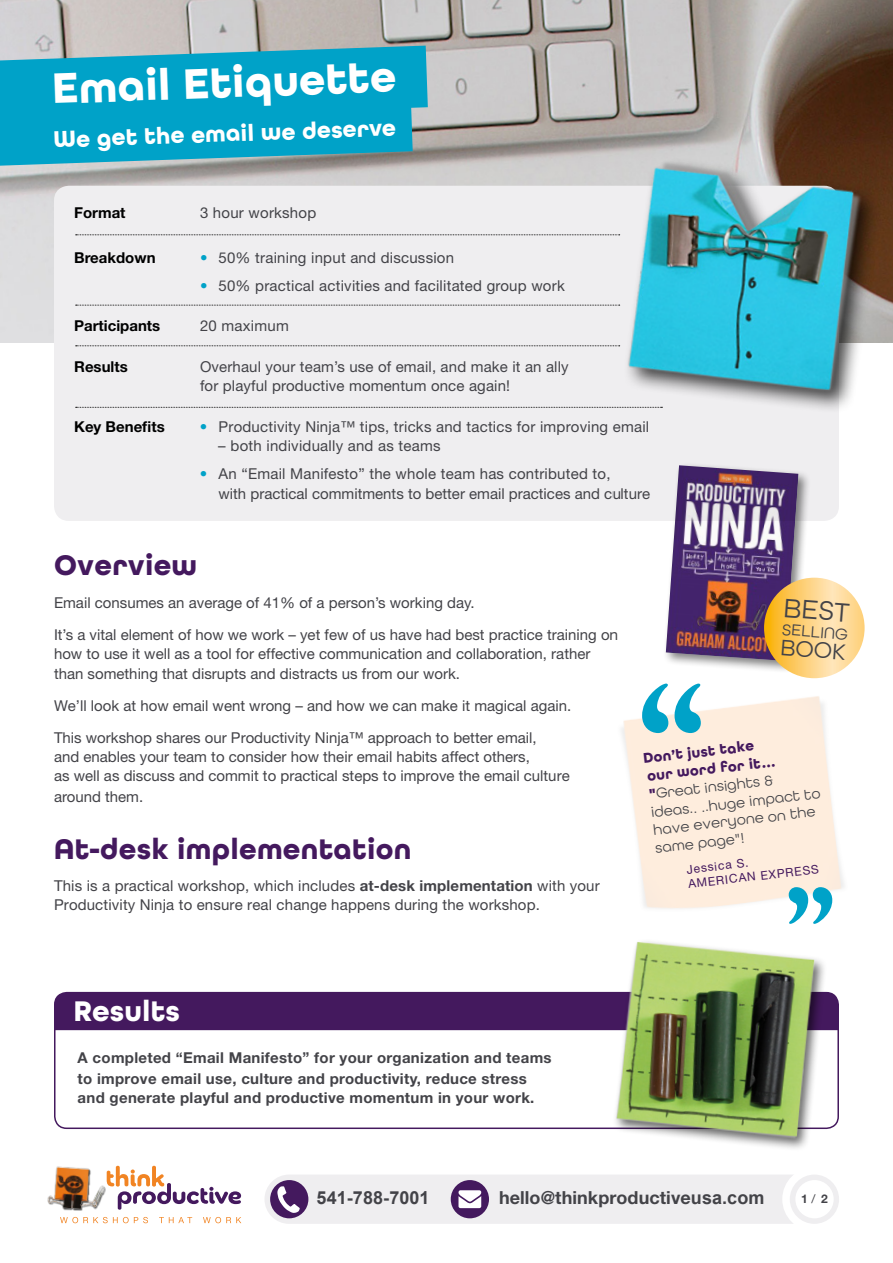
<style>
.page{position:relative;width:893px;height:1263px;background:#fff}
.page>*{position:absolute;margin:0;border:0;box-sizing:border-box;transform-origin:0 0}
.t1{font:700 45px "All Round Gothic";color:#fff}
.t2{font:700 30px "All Round Gothic";letter-spacing:.01em;color:#44195e}
.t3{font:700 30px "All Round Gothic";letter-spacing:.005em;color:#fff}
.t4{font:28.05px "All Round Gothic";color:#434348}
.t5{font:700 24px "All Round Gothic";color:#fff}
.t6{font:23.55px "All Round Gothic";color:#434348}
.t7{font:700 18px "Helvetica Neue LT Std";letter-spacing:.005em;color:#434348}
.t8{font:700 18px "Arial";letter-spacing:.005em;color:#434348}
.t9{font:16.5px "All Round Gothic";color:#434348}
.t10{font:15px/19.5px "Helvetica Neue LT Std";color:#434348}
.t11{font:700 15px/20px "Helvetica Neue LT Std";letter-spacing:.02em;color:#434348}
.t12{font:15px/18.1px "All Round Gothic";color:#434348}
.t13{font:700 15px "Helvetica Neue LT Std";color:#000}
.t14{font:12px/14.1px "Helvetica Neue LT Std";color:#44195e}
.t15{font:700 12px "Helvetica Neue LT Std";color:#434348}
.s1{color:#00a2c8}
.s2{font-weight:700}
.s3{font-weight:700;color:#44195e}
.s4{font-family:"Arial"}
.s5{font-weight:400}
</style>
<div class="page">
<div style="left:264px;top:1174px;width:575px;height:50px;background:#efeef0;border-radius:25px"></div>
<svg style="left:110px;top:1165px;width:131px;height:45px"></svg>
<img style="left:47px;top:1166px;width:63px;height:51px">
<svg style="left:60px;top:1217px;width:181px;height:6px"></svg>
<div style="left:270px;top:1180px;width:38px;height:38px;background:#44195e;border-radius:50%"></div>
<svg style="left:277px;top:1186px;width:23px;height:27px"></svg>
<div style="left:451px;top:1180px;width:38px;height:38px;background:#44195e;border-radius:50%"></div>
<svg style="left:786px;top:1171px;width:57px;height:56px"></svg>
<div style="left:782px;top:1167px;width:65px;height:64px;border:8px solid #fff;border-radius:50%"></div>
<div style="left:795px;top:1180px;width:39px;height:38px;background:#fff;border-radius:50%"></div>
<svg style="left:458px;top:1190px;width:23px;height:18px"></svg>
<img style="left:621px;top:668px;width:224px;height:241px">
<svg style="left:789px;top:887px;width:43px;height:37px"></svg>
<svg style="left:642px;top:684px;width:59px;height:49px"></svg>
<img style="left:0;top:0;width:893px;height:342px">
<div style="left:54px;top:186px;width:785px;height:335px;background:#efeef0;border-radius:15px"></div>
<div style="left:54px;top:996px;width:785px;height:133px;border:2px solid #44195e;border-radius:12px"></div>
<div style="left:54px;top:992px;width:785px;height:38px;background:#44195e"></div>
<img style="left:603px;top:941px;width:225px;height:208px">
<svg style="left:76px;top:234px;width:517px;height:1px"></svg>
<svg style="left:76px;top:305px;width:517px;height:1px"></svg>
<svg style="left:76px;top:345px;width:517px;height:1px"></svg>
<svg style="left:76px;top:407px;width:547px;height:1px"></svg>
<div style="left:662px;top:461px;width:149px;height:213px;background:#000;opacity:.5"></div>
<img style="left:666px;top:465px;width:132px;height:196px">
<svg style="left:764px;top:578px;width:101px;height:100px;background:#fdd17c"></svg>
<svg style="left:0;top:46px;width:428px;height:120px;background:#18a3c4"></svg>
<div style="left:623px;top:157px;width:260px;height:257px;background:#000;opacity:.75"></div>
<img style="left:593px;top:152px;width:300px;height:251px">
<h1 class="t1" style="left:51px;top:62px;width:346px;rotate:-2deg">Email Etiquette</h1>
<h3 class="t5" style="left:53px;top:125px;width:344px;rotate:-2deg">We get the email we deserve</h3>
<p class="t13" style="left:74px;top:203px;width:53px">Format</p>
<p class="t10" style="left:200px;top:203px;width:118px">3 hour workshop</p>
<p class="t13" style="left:74px;top:248px;width:83px">Breakdown</p>
<p class="t10" style="left:200px;top:247px;width:256px"><span class="s1">•</span> 50% training input and discussion</p>
<p class="t10" style="left:200px;top:275px;width:366px"><span class="s1">•</span> 50% practical activities and facilitated group work</p>
<p class="t13" style="left:74px;top:317px;width:88px">Participants</p>
<p class="t10" style="left:200px;top:316px;width:90px">20 maximum</p>
<p class="t13" style="left:74px;top:357px;width:55px">Results</p>
<p class="t10" style="left:200px;top:356px;width:370px">Overhaul your team’s use of email, and make it an ally for playful productive momentum once again!</p>
<p class="t13" style="left:74px;top:417px;width:92px">Key Benefits</p>
<p class="t10" style="left:200px;top:416px;width:451px"><span class="s1">•</span> Productivity Ninja™ tips, tricks and tactics for improving email</p>
<p class="t10" style="left:218px;top:436px;width:224px">– both individually and as teams</p>
<p class="t10" style="left:219px;top:464px;width:433px;text-indent:-19px"><span class="s1">•</span> An “Email Manifesto” the whole team has contributed to,<br>with practical commitments to better email practices and culture</p>
<h2 class="t2" style="left:54px;top:548px;width:145px">Overview</h2>
<p class="t10" style="left:54px;top:586px;width:565px;line-height:32.2px">Email consumes an average of 41% of a person’s working day.<br>It’s a vital element of how we work – yet few of us have had best practice training on</p>
<p class="t10" style="left:54px;top:644px;width:538px">how to use it well as a tool for effective communication and collaboration, rather than something that disrupts and distracts us from our work.</p>
<p class="t10" style="left:54px;top:689px;width:519px;line-height:32.2px">We’ll look at how email went wrong – and how we can make it magical again.<br>This workshop shares our Productivity Ninja™ approach to better email,</p>
<p class="t10" style="left:54px;top:746px;width:517px;line-height:20.1px">and enables your team to consider how their email habits affect others,<br>as well as discuss and commit to practical steps to improve the email culture around them.</p>
<h2 class="t2" style="left:54px;top:831px;width:359px">At-desk implementation</h2>
<p class="t10" style="left:54px;top:876px;width:547px;line-height:18.5px">This is a practical workshop, which includes <span class="s2">at-desk implementation</span> with your<br>Productivity Ninja to ensure real change happens during the workshop.</p>
<h3 class="t4" style="left:785px;top:591px;width:68px;rotate:5deg">BEST</h3>
<p class="t9" style="left:783px;top:619px;width:67px;rotate:5deg">SELLING</p>
<h3 class="t6" style="left:782px;top:633px;width:67px;rotate:5deg">BOOK</h3>
<p class="t12" style="left:642px;top:748px;width:174px;rotate:-6deg"><span class="s3">Don’t just take<br>our word for it… "</span>Great insights &amp; ideas.. ..huge impact to have everyone on the same page"!</p>
<p class="t14" style="left:686px;top:862px;width:133px;rotate:-6deg">Jessica S.<br>AMERICAN EXPRESS</p>
<h2 class="t3" style="left:73px;top:993px;width:108px">Results</h2>
<p class="t11" style="left:78px;top:1047px;width:475px">A completed “Email Manifesto” for your organization and teams to improve email use, culture and productivity, reduce stress and generate playful and productive momentum in your work.</p>
<p class="t8" style="left:317px;top:1185px;width:115px">541-788-7001</p>
<p class="t7" style="left:499px;top:1187px;width:267px">hello@thinkproductive<span class="s4">usa.com</span></p>
<p class="t15" style="left:801px;top:1191px;width:28px">1 <span class="s5">/</span> 2</p>
</div>
